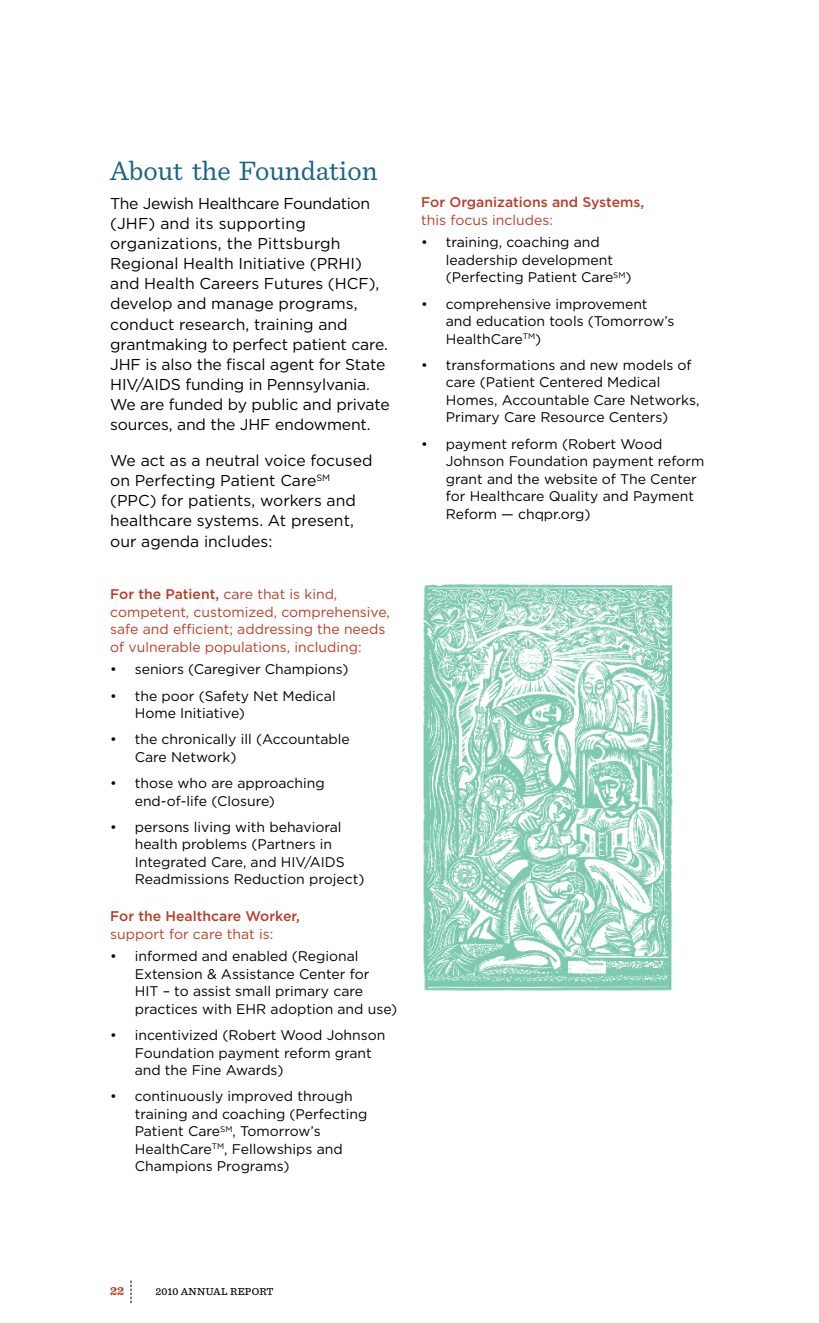
<style>
.page{position:relative;width:819px;height:1323px;background:#fff}
.page>*{position:absolute;margin:0;border:0;box-sizing:border-box;transform-origin:0 0}
.t1{font:28px "Sentinel";color:#1a6584}
.t2{font:15.75px/20.1px "Gotham";color:#000}
.t3{font:14px/17.5px "Gotham";color:#000}
.t4{font:14px/17.5px "Gotham";color:#ba3e26}
.t5{font:500 14px "Gotham";color:#ba3e26}
.t6{font:700 12.25px "Sentinel";color:#ba3e26}
.t7{font:500 10.5px "Sentinel";letter-spacing:.025em;color:#000}
.s1{font-weight:500}
</style>
<div class="page">
<svg style="left:131px;top:1281px;width:1px;height:22px"></svg>
<img style="left:423px;top:584px;width:250px;height:407px">
<h1 class="t1" style="left:110px;top:150px;width:269px">About the Foundation</h1>
<p class="t2" style="left:110px;top:193px;width:281px">The Jewish Healthcare Foundation (JHF) and its supporting organizations, the Pittsburgh Regional Health Initiative (PRHI) and Health Careers Futures (HCF), develop and manage programs, conduct research, training and grantmaking to perfect patient care.<br>JHF is also the fiscal agent for State HIV/AIDS funding in Pennsylvania.<br>We are funded by public and private sources, and the JHF endowment.</p>
<p class="t2" style="left:110px;top:450px;width:264px">We act as a neutral voice focused on Perfecting Patient Care<sup>SM </sup>(PPC) for patients, workers and healthcare systems. At present, our agenda includes:</p>
<p class="t4" style="left:110px;top:585px;width:281px"><span class="s1">For the Patient,</span> care that is kind, competent, customized, comprehensive, safe and efficient; addressing the needs of vulnerable populations, including:</p>
<p class="t3" style="left:110px;top:660px;width:240px">• seniors (Caregiver Champions)</p>
<p class="t3" style="left:135px;top:687px;width:202px;text-indent:-24px">• the poor (Safety Net Medical<br>Home Initiative)</p>
<p class="t3" style="left:135px;top:730px;width:216px;text-indent:-24px">• the chronically ill (Accountable<br>Care Network)</p>
<p class="t3" style="left:135px;top:774px;width:192px;text-indent:-24px">• those who are approaching end-of-life (Closure)</p>
<p class="t3" style="left:135px;top:818px;width:231px;text-indent:-24px">• persons living with behavioral health problems (Partners in<br>Integrated Care, and HIV/AIDS<br>Readmissions Reduction project)</p>
<p class="t5" style="left:110px;top:908px;width:191px">For the Healthcare Worker,</p>
<p class="t4" style="left:110px;top:925px;width:165px">support for care that is:</p>
<p class="t3" style="left:135px;top:947px;width:264px;text-indent:-24px">• informed and enabled (Regional Extension &amp; Assistance Center for<br>HIT – to assist small primary care practices with EHR adoption and use)</p>
<p class="t3" style="left:135px;top:1026px;width:252px;text-indent:-24px">• incentivized (Robert Wood Johnson<br>Foundation payment reform grant and the Fine Awards)</p>
<p class="t3" style="left:135px;top:1087px;width:234px;text-indent:-24px">• continuously improved through training and coaching (Perfecting<br>Patient Care<sup>SM</sup>, Tomorrow’s<br>HealthCare<sup>TM</sup>, Fellowships and<br>Champions Programs)</p>
<p class="t5" style="left:421px;top:194px;width:224px">For Organizations and Systems,</p>
<p class="t4" style="left:421px;top:211px;width:133px">this focus includes:</p>
<p class="t3" style="left:446px;top:234px;width:187px;text-indent:-24px">• training, coaching and leadership development (Perfecting Patient Care<sup>SM</sup>)</p>
<p class="t3" style="left:446px;top:295px;width:230px;text-indent:-24px">• comprehensive improvement and education tools (Tomorrow’s<br>HealthCare<sup>TM</sup>)</p>
<p class="t3" style="left:446px;top:356px;width:255px;text-indent:-24px">• transformations and new models of care (Patient Centered Medical Homes, Accountable Care Networks, Primary Care Resource Centers)</p>
<p class="t3" style="left:446px;top:435px;width:260px;text-indent:-24px">• payment reform (Robert Wood<br>Johnson Foundation payment reform grant and the website of The Center for Healthcare Quality and Payment<br>Reform — chqpr.org)</p>
<p class="t6" style="left:110px;top:1281px;width:16px">22</p>
<p class="t7" style="left:155px;top:1284px;width:120px">2010 ANNUAL REPORT</p>
</div>
